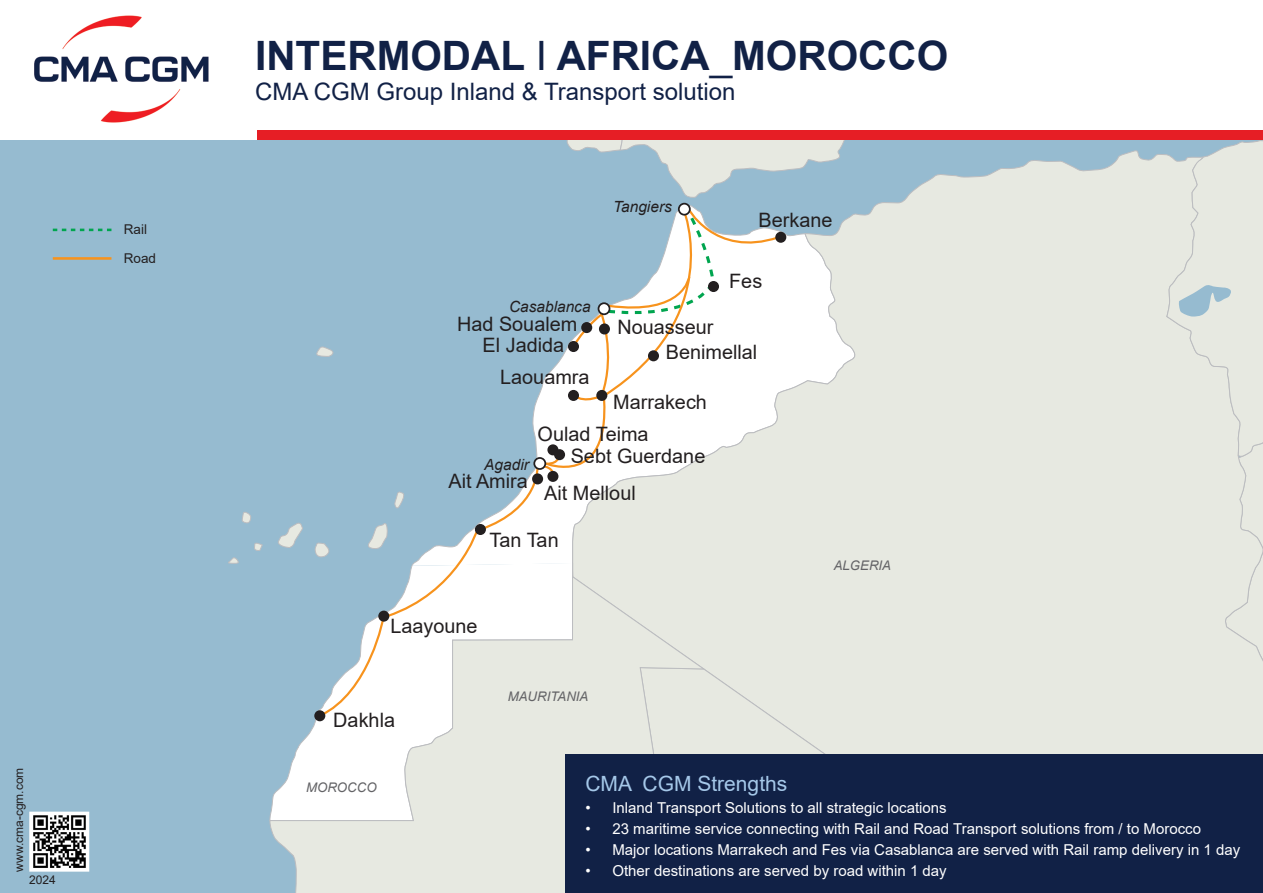
<style>
.page{position:relative;width:1263px;height:893px;background:#96bbd0}
.page>*{position:absolute;margin:0;border:0;box-sizing:border-box;transform-origin:0 0}
.t1{font:700 40.5px "Arial";color:#112146}
.t2{font:24px "Arial";color:#112146}
.t3{font:21px "Arial";color:#a5c8e9}
.t4{font:19.8px/22px "Arial";color:#231f20}
.t5{font:italic 15.45px "Arial";color:#231f20}
.t6{font:15px "Arial";color:#fff}
.t7{font:13.5px "Arial";color:#231f20}
.t8{font:italic 13.2px "Arial";color:#636366}
.t9{font:12px "Arial";color:#231f20}
.s1{font-weight:400}
</style>
<div class="page">
<svg style="left:566px;top:140px;width:279px;height:9px"></svg>
<svg style="left:278px;top:522px;width:25px;height:26px"></svg>
<svg style="left:254px;top:543px;width:9px;height:8px"></svg>
<svg style="left:242px;top:512px;width:9px;height:12px"></svg>
<svg style="left:228px;top:557px;width:11px;height:7px"></svg>
<svg style="left:571px;top:149px;width:595px;height:589px"></svg>
<div style="left:705px;top:667px;width:339px;height:87px;background:#e7e9e1"></div>
<svg style="left:269px;top:719px;width:436px;height:174px"></svg>
<div style="left:894px;top:738px;width:272px;height:16px;background:#e7e9e1"></div>
<div style="left:1166px;top:140px;width:97px;height:614px;background:#e7e9e1"></div>
<svg style="left:315px;top:205px;width:466px;height:514px"></svg>
<div style="left:775px;top:232px;width:11px;height:11px;background:#231f20;border-radius:50%"></div>
<div style="left:708px;top:281px;width:11px;height:11px;background:#231f20;border-radius:50%"></div>
<div style="left:648px;top:350px;width:11px;height:11px;background:#231f20;border-radius:50%"></div>
<div style="left:314px;top:710px;width:11px;height:11px;background:#231f20;border-radius:50%"></div>
<div style="left:378px;top:611px;width:11px;height:11px;background:#231f20;border-radius:50%"></div>
<div style="left:475px;top:524px;width:11px;height:11px;background:#231f20;border-radius:50%"></div>
<div style="left:554px;top:449px;width:11px;height:11px;background:#231f20;border-radius:50%"></div>
<div style="left:547px;top:444px;width:11px;height:11px;background:#231f20;border-radius:50%"></div>
<div style="left:547px;top:471px;width:11px;height:11px;background:#231f20;border-radius:50%"></div>
<div style="left:532px;top:473px;width:11px;height:11px;background:#231f20;border-radius:50%"></div>
<div style="left:596px;top:390px;width:11px;height:11px;background:#231f20;border-radius:50%"></div>
<div style="left:568px;top:390px;width:11px;height:11px;background:#231f20;border-radius:50%"></div>
<div style="left:568px;top:341px;width:11px;height:11px;background:#231f20;border-radius:50%"></div>
<div style="left:599px;top:323px;width:11px;height:11px;background:#231f20;border-radius:50%"></div>
<div style="left:581px;top:322px;width:11px;height:11px;background:#231f20;border-radius:50%"></div>
<div style="left:679px;top:204px;width:11px;height:11px;background:#fff;border-radius:50%"></div>
<div style="left:678px;top:203px;width:13px;height:13px;border:2px solid #231f20;border-radius:50%"></div>
<div style="left:598px;top:303px;width:11px;height:11px;background:#fff;border-radius:50%"></div>
<div style="left:598px;top:302px;width:12px;height:13px;border:2px solid #231f20;border-radius:50%"></div>
<div style="left:534px;top:458px;width:11px;height:11px;background:#fff;border-radius:50%"></div>
<div style="left:533px;top:457px;width:13px;height:13px;border:2px solid #231f20;border-radius:50%"></div>
<img style="left:29px;top:812px;width:60px;height:60px">
<div style="left:0;top:0;width:1263px;height:140px;background:#fff"></div>
<img style="left:34px;top:15px;width:175px;height:108px">
<div style="left:257px;top:130px;width:1006px;height:10px;background:#e61e25"></div>
<div style="left:566px;top:754px;width:697px;height:139px;background:#112146"></div>
<hr style="left:53px;top:257px;width:58px;height:3px;background:#f7931d">
<svg style="left:53px;top:229px;width:58px;height:2px"></svg>
<p class="t7" style="left:124px;top:220px;width:25px">Rail</p>
<p class="t7" style="left:124px;top:249px;width:34px">Road</p>
<p class="t9" style="left:11px;top:872px;width:106px;rotate:-90deg">www.cma-cgm.com</p>
<p class="t9" style="left:29px;top:871px;width:28px">2024</p>
<p class="t1" style="left:255px;top:28px;width:694px">INTERMODAL <span class="s1">I</span> AFRICA<span class="s1">_</span>MOROCCO</p>
<p class="t2" style="left:255px;top:75px;width:482px">CMA CGM Group Inland &amp; Transport solution</p>
<p class="t5" style="left:613px;top:196px;width:60px">Tangiers</p>
<p class="t4" style="left:759px;top:209px;width:75px">Berkane</p>
<p class="t5" style="left:509px;top:296px;width:83px">Casablanca</p>
<p class="t4" style="left:457px;top:313px;width:122px">Had Soualem</p>
<p class="t4" style="left:617px;top:316px;width:97px">Nouasseur</p>
<p class="t4" style="left:729px;top:270px;width:35px">Fes</p>
<p class="t4" style="left:483px;top:334px;width:83px">El Jadida</p>
<p class="t4" style="left:500px;top:365px;width:91px">Laouamra</p>
<p class="t4" style="left:666px;top:341px;width:93px">Benimellal</p>
<p class="t4" style="left:613px;top:391px;width:95px">Marrakech</p>
<p class="t5" style="left:484px;top:454px;width:46px">Agadir</p>
<p class="t4" style="left:448px;top:469px;width:81px">Ait Amira</p>
<p class="t4" style="left:571px;top:423px;width:136px;text-indent:-33px">Oulad Teima<br>Sebt Guerdane</p>
<p class="t4" style="left:544px;top:482px;width:93px">Ait Melloul</p>
<p class="t4" style="left:489px;top:529px;width:71px">Tan Tan</p>
<p class="t4" style="left:390px;top:615px;width:89px">Laayoune</p>
<p class="t8" style="left:834px;top:557px;width:59px">ALGERIA</p>
<p class="t4" style="left:333px;top:709px;width:63px">Dakhla</p>
<p class="t8" style="left:306px;top:779px;width:72px">MOROCCO</p>
<p class="t8" style="left:508px;top:687px;width:82px">MAURITANIA</p>
<p class="t3" style="left:585px;top:769px;width:203px">CMA CGM Strengths</p>
<p class="t6" style="left:585px;top:797px;width:363px">• Inland Transport Solutions to all strategic locations</p>
<p class="t6" style="left:585px;top:818px;width:617px">• 23 maritime service connecting with Rail and Road Transport solutions from / to Morocco</p>
<p class="t6" style="left:585px;top:839px;width:656px">• Major locations Marrakech and Fes via Casablanca are served with Rail ramp delivery in 1 day</p>
<p class="t6" style="left:585px;top:860px;width:363px">• Other destinations are served by road within 1 day</p>
</div>
